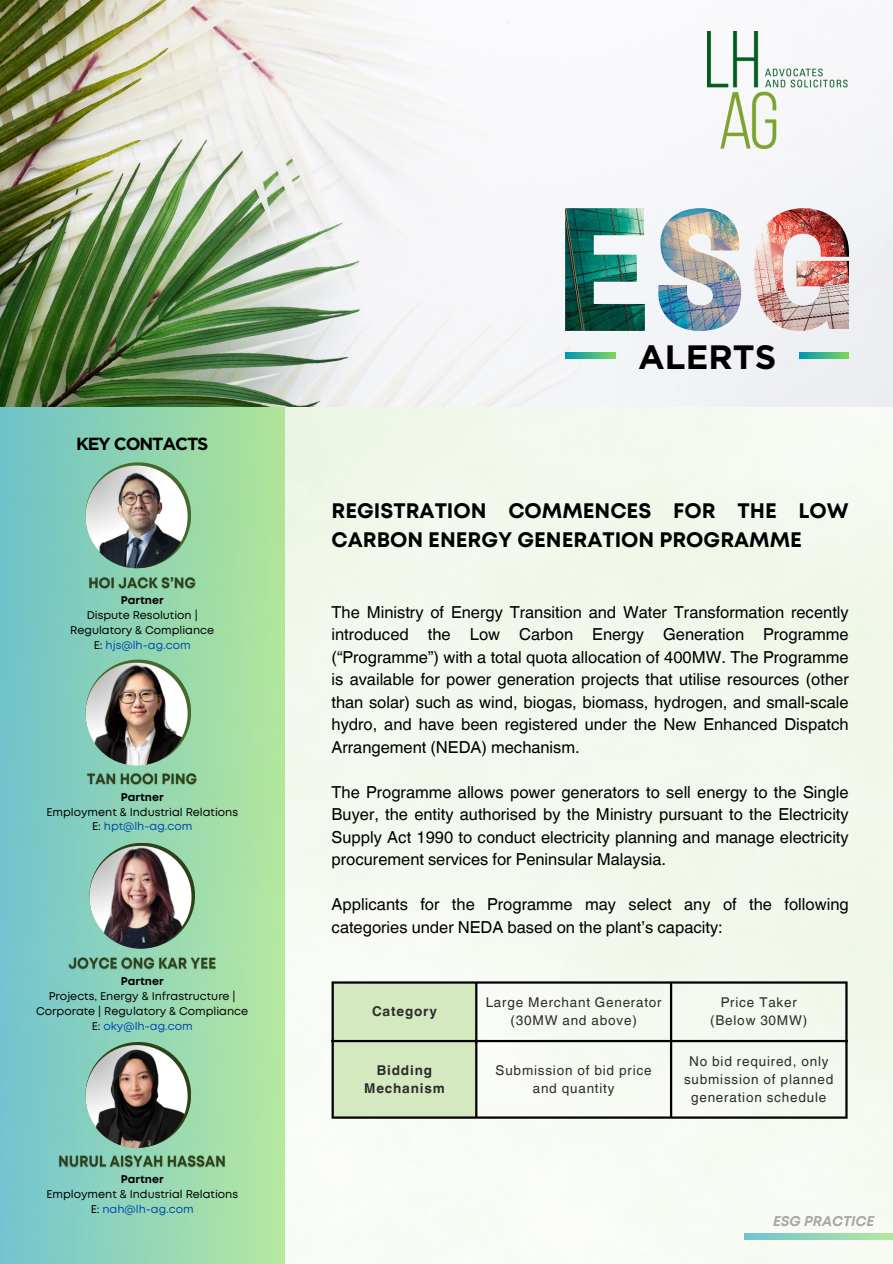
<style>
.page{position:relative;width:893px;height:1264px;background:#fff}
.page>*{position:absolute;margin:0;border:0;box-sizing:border-box;transform-origin:0 0}
.t1{font:700 33.75px "Gotham";color:#000}
.t2{font:700 21px/29.2px "Mont";color:#000}
.t3{font:700 17.55px "Gotham";letter-spacing:-.065em;color:#000}
.t4{font:16.5px/22.5px "Helvetica World";color:#000;text-align:justify}
.t5{font:italic 700 14.1px "Mont";color:#a6a6a6}
.t6{font:13.5px/18px "Helvetica World";letter-spacing:.06em;color:#2b2b2b;text-align:center}
.t7{font:700 13.5px/18px "Helvetica World";letter-spacing:.06em;color:#2b2b2b;text-align:center}
.t8{font:11.1px/14.9px "Mont";color:#000;text-align:center}
.t9{font:700 11.1px "Mont";color:#000}
.s1{color:#004aad}
</style>
<div class="page">
<img style="left:284px;top:406px;width:608px;height:857px">
<div style="left:0;top:10px;width:284px;height:1253px;background:linear-gradient(to right,#6fc3cc,#b2e69d)"></div>
<img style="left:0;top:0;width:892px;height:406px">
<img style="left:707px;top:31px;width:141px;height:117px">
<svg style="left:85px;top:462px;width:106px;height:106px"></svg>
<img style="left:85px;top:466px;width:103px;height:102px;border-radius:50%">
<svg style="left:85px;top:1041px;width:106px;height:106px"></svg>
<img style="left:85px;top:1045px;width:103px;height:102px;border-radius:50%">
<svg style="left:85px;top:659px;width:106px;height:106px"></svg>
<img style="left:85px;top:663px;width:103px;height:102px;border-radius:50%">
<svg style="left:89px;top:842px;width:106px;height:106px"></svg>
<img style="left:89px;top:846px;width:102px;height:102px;border-radius:50%">
<img style="left:658px;top:208px;width:83px;height:123px">
<img style="left:754px;top:208px;width:94px;height:123px">
<img style="left:565px;top:208px;width:80px;height:123px">
<svg style="left:565px;top:353px;width:50px;height:6px"></svg>
<svg style="left:799px;top:353px;width:49px;height:6px"></svg>
<svg style="left:744px;top:1233px;width:148px;height:6px"></svg>
<div style="left:334px;top:983px;width:141px;height:133px;background:#d4e9c0"></div>
<hr style="left:331px;top:983px;width:3px;height:133px;background:#000">
<hr style="left:475px;top:983px;width:2px;height:133px;background:#000">
<hr style="left:670px;top:983px;width:2px;height:133px;background:#000">
<hr style="left:845px;top:983px;width:2px;height:133px;background:#000">
<hr style="left:331px;top:981px;width:516px;height:2px;background:#000">
<hr style="left:331px;top:1039px;width:516px;height:3px;background:#000">
<hr style="left:331px;top:1116px;width:516px;height:2px;background:#000">
<img style="left:84px;top:770px;width:117px;height:18px">
<img style="left:87px;top:574px;width:112px;height:18px">
<img style="left:56px;top:1152px;width:173px;height:19px">
<img style="left:66px;top:954px;width:153px;height:19px">
<p class="t3" style="left:76px;top:432px;width:134px">KEY CONTACTS</p>
<p class="t9" style="left:121px;top:593px;width:44px">Partner</p>
<p class="t8" style="left:70px;top:607px;width:145px">Dispute Resolution |<br>Regulatory &amp; Compliance<br>E: <span class="s1">hjs@lh-ag.com</span></p>
<p class="t9" style="left:121px;top:789px;width:44px">Partner</p>
<p class="t8" style="left:46px;top:804px;width:193px">Employment &amp; Industrial Relations<br>E: <span class="s1">hpt@lh-ag.com</span></p>
<p class="t9" style="left:121px;top:973px;width:44px">Partner</p>
<p class="t8" style="left:36px;top:988px;width:213px">Projects, Energy &amp; Infrastructure |<br>Corporate | Regulatory &amp; Compliance<br>E: <span class="s1">oky@lh-ag.com</span></p>
<p class="t9" style="left:121px;top:1171px;width:44px">Partner</p>
<p class="t8" style="left:46px;top:1186px;width:193px">Employment &amp; Industrial Relations<br>E: <span class="s1">nah@lh-ag.com</span></p>
<h1 class="t1" style="left:638px;top:335px;width:139px">ALERTS</h1>
<p class="t2" style="left:331px;top:496px;width:518px">REGISTRATION COMMENCES FOR THE LOW<br>CARBON ENERGY GENERATION PROGRAMME</p>
<p class="t4" style="left:331px;top:600px;width:518px">The Ministry of Energy Transition and Water Transformation recently introduced the Low Carbon Energy Generation Programme (“Programme”) with a total quota allocation of 400MW. The Programme is available for power generation projects that utilise resources (other than solar) such as wind, biogas, biomass, hydrogen, and small-scale hydro, and have been registered under the New Enhanced Dispatch Arrangement (NEDA) mechanism.</p>
<p class="t4" style="left:331px;top:780px;width:518px">The Programme allows power generators to sell energy to the Single Buyer, the entity authorised by the Ministry pursuant to the Electricity Supply Act 1990 to conduct electricity planning and manage electricity procurement services for Peninsular Malaysia.</p>
<p class="t4" style="left:331px;top:893px;width:518px">Applicants for the Programme may select any of the following categories under NEDA based on the plant’s capacity:</p>
<p class="t7" style="left:372px;top:1002px;width:66px">Category</p>
<p class="t6" style="left:485px;top:993px;width:177px">Large Merchant Generator (30MW and above)</p>
<p class="t6" style="left:710px;top:993px;width:99px">Price Taker (Below 30MW)</p>
<p class="t7" style="left:364px;top:1061px;width:82px">Bidding<br>Mechanism</p>
<p class="t6" style="left:495px;top:1061px;width:157px">Submission of bid price and quantity</p>
<p class="t6" style="left:684px;top:1052px;width:151px">No bid required, only submission of planned generation schedule</p>
<p class="t5" style="left:773px;top:1211px;width:103px">ESG PRACTICE</p>
</div>
